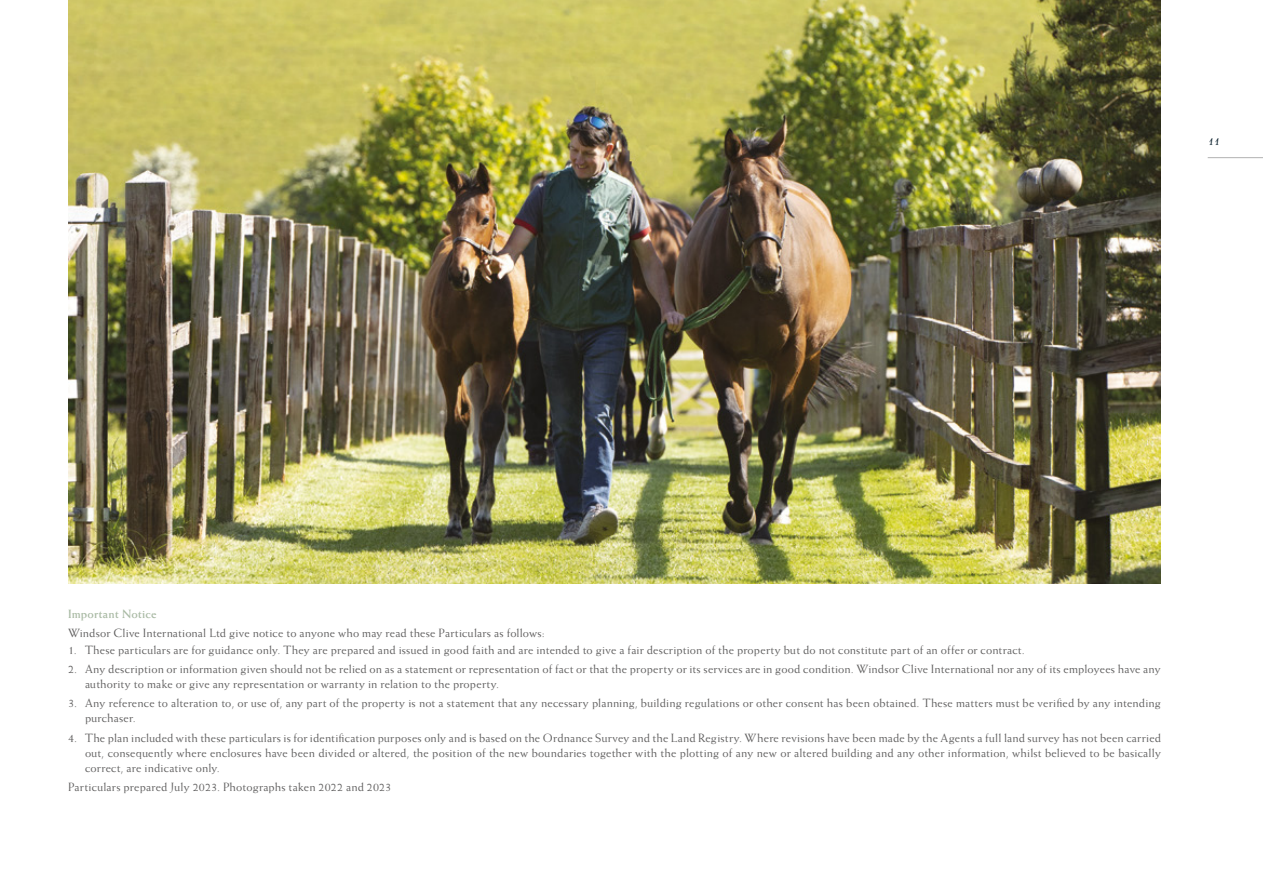
<style>
.page{position:relative;width:1263px;height:893px;background:#fff}
.page>*{position:absolute;margin:0;border:0;box-sizing:border-box;transform-origin:0 0}
.t1{font:italic 15px "Weiss Std";color:#041a27}
.t2{font:12px/15px "Weiss Std";letter-spacing:.015em;color:#5f5e5e}
.t3{font:700 12px "Weiss Std";letter-spacing:.015em;color:#a9baa4}
</style>
<div class="page">
<hr style="left:1208px;top:157px;width:55px;height:1px;background:#b2b2b2">
<img style="left:68px;top:0;width:1093px;height:583px">
<p class="t1" style="left:1208px;top:131px;width:14px">11</p>
<p class="t3" style="left:68px;top:606px;width:90px">Important Notice</p>
<p class="t2" style="left:68px;top:625px;width:478px">Windsor Clive International Ltd give notice to anyone who may read these Particulars as follows:</p>
<p class="t2" style="left:68px;top:642px;width:958px">1. These particulars are for guidance only. They are prepared and issued in good faith and are intended to give a fair description of the property but do not constitute part of an offer or contract.</p>
<p class="t2" style="left:85px;top:661px;width:1077px;text-indent:-17px">2. Any description or information given should not be relied on as a statement or representation of fact or that the property or its services are in good condition. Windsor Clive International nor any of its employees have any authority to make or give any representation or warranty in relation to the property.</p>
<p class="t2" style="left:85px;top:696px;width:1077px;text-indent:-17px">3. Any reference to alteration to, or use of, any part of the property is not a statement that any necessary planning, building regulations or other consent has been obtained. These matters must be verified by any intending purchaser.</p>
<p class="t2" style="left:85px;top:730px;width:1077px;text-align:justify;text-indent:-17px">4. The plan included with these particulars is for identification purposes only and is based on the Ordnance Survey and the Land Registry. Where revisions have been made by the Agents a full land survey has not been carried out, consequently where enclosures have been divided or altered, the position of the new boundaries together with the plotting of any new or altered building and any other information, whilst believed to be basically correct, are indicative only.</p>
<p class="t2" style="left:68px;top:779px;width:325px">Particulars prepared July 2023. Photographs taken 2022 and 2023</p>
</div>
